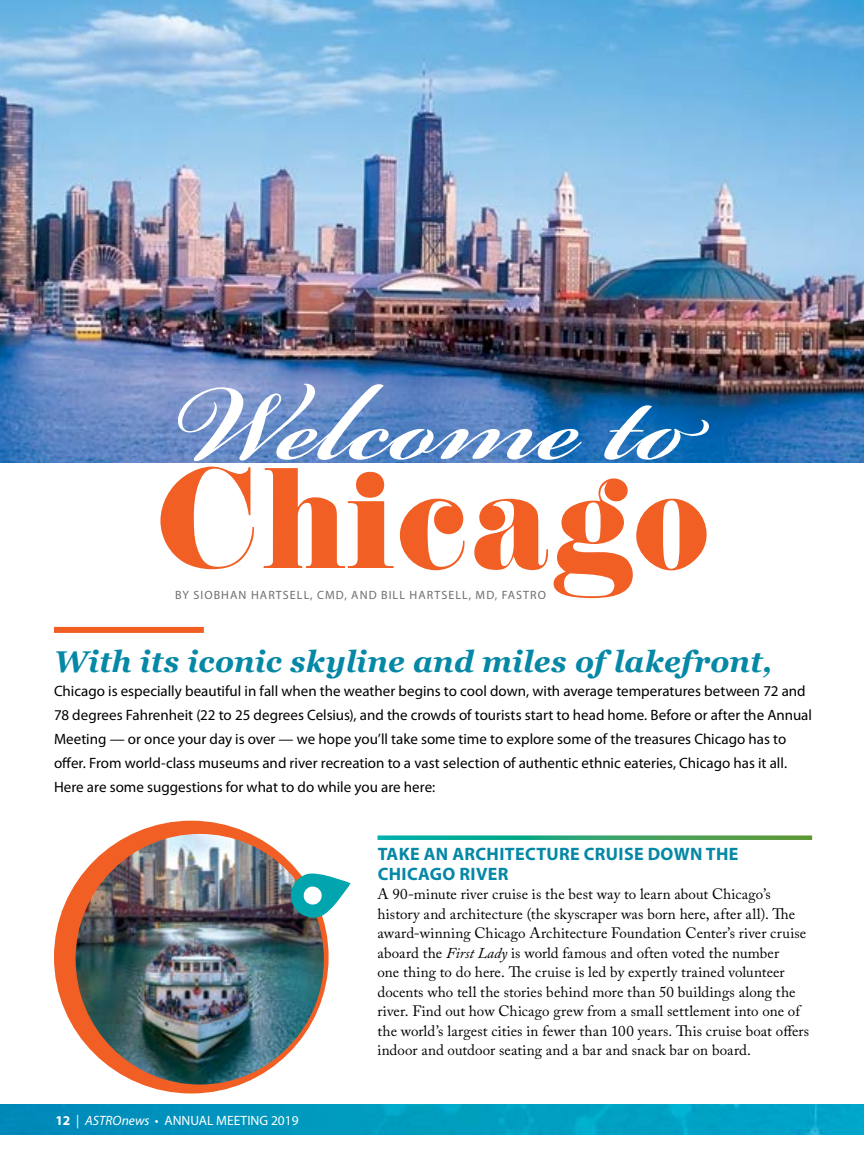
<style>
.page{position:relative;width:864px;height:1161px;background:#fff}
.page>*{position:absolute;margin:0;border:0;box-sizing:border-box;transform-origin:0 0}
.t1{font:600 168.15px "Bickham Script Pro 3";color:#fff}
.t2{font:149.7px "Didoni URWD";color:#f15f24}
.t3{font:italic 700 30px "Georgia";letter-spacing:.005em;color:#0488a6}
.t4{font:700 18px/19.5px "Myriad Pro";letter-spacing:.02em;color:#0488a6}
.t5{font:15px/19.5px "Adobe Caslon Pro";letter-spacing:.005em;color:#000}
.t6{font:15px/24px "Myriad Pro";color:#000}
.t7{font:13.5px "Myriad Pro";color:#fff}
.t8{font:12px "Myriad Pro";letter-spacing:.09em;color:#6d6e71}
.s1{font-weight:700}
.s2{font-style:italic}
</style>
<div class="page">
<img style="left:0;top:1104px;width:864px;height:31px">
<img style="left:0;top:0;width:864px;height:463px">
<div style="left:54px;top:627px;width:150px;height:6px;background:#f15e24"></div>
<svg style="left:378px;top:835px;width:434px;height:5px;background:#40ac7d"></svg>
<div style="left:54px;top:821px;width:275px;height:273px;background:#f15f24;border-radius:50%"></div>
<img style="left:76px;top:834px;width:248px;height:251px">
<svg style="left:288px;top:870px;width:63px;height:50px"></svg>
<h1 class="t1" style="left:169px;top:302px;width:529px">Welcome to</h1>
<h2 class="t2" style="left:154px;top:429px;width:559px">Chicago</h2>
<p class="t8" style="left:175px;top:588px;width:372px">BY SIOBHAN HARTSELL, CMD, AND BILL HARTSELL, MD, FASTRO</p>
<h3 class="t3" style="left:54px;top:642px;width:720px">With its iconic skyline and miles of lakefront,</h3>
<p class="t6" style="left:54px;top:679px;width:760px">Chicago is especially beautiful in fall when the weather begins to cool down, with average temperatures between 72 and 78 degrees Fahrenheit (22 to 25 degrees Celsius), and the crowds of tourists start to head home. Before or after the Annual Meeting — or once your day is over — we hope you’ll take some time to explore some of the treasures Chicago has to offer. From world-class museums and river recreation to a vast selection of authentic ethnic eateries, Chicago has it all.<br>Here are some suggestions for what to do while you are here:</p>
<p class="t7" style="left:56px;top:1112px;width:245px"><span class="s1">12</span> | <span class="s2">ASTROnews</span> • ANNUAL MEETING 2019</p>
<p class="t4" style="left:378px;top:844px;width:362px">TAKE AN ARCHITECTURE CRUISE DOWN THE<br>CHICAGO RIVER</p>
<p class="t5" style="left:378px;top:884px;width:433px">A 90-minute river cruise is the best way to learn about Chicago’s history and architecture (the skyscraper was born here, after all). The award-winning Chicago Architecture Foundation Center’s river cruise aboard the <span class="s2">First Lady</span> is world famous and often voted the number<br>one thing to do here. The cruise is led by expertly trained volunteer docents who tell the stories behind more than 50 buildings along the river. Find out how Chicago grew from a small settlement into one of the world’s largest cities in fewer than 100 years. This cruise boat offers indoor and outdoor seating and a bar and snack bar on board.</p>
</div>
